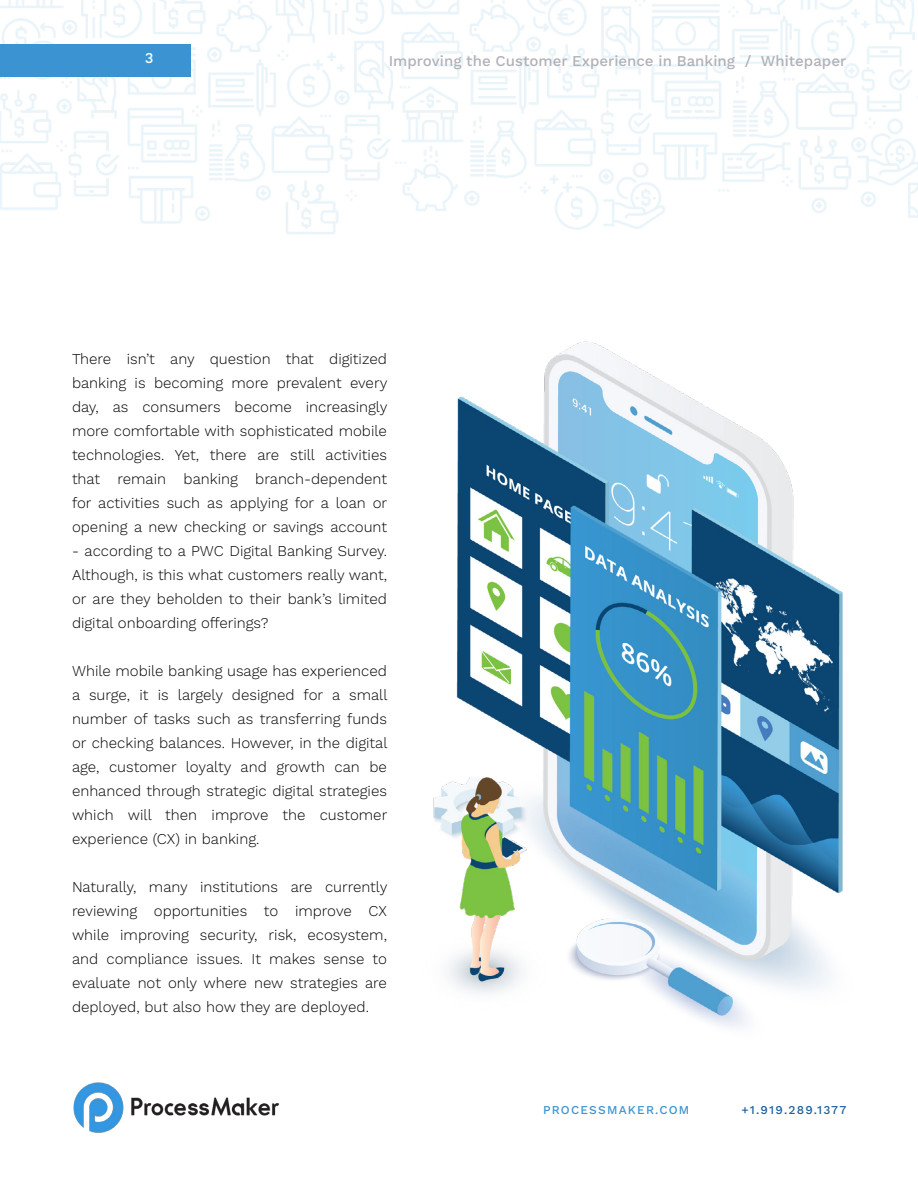
<style>
.page{position:relative;width:918px;height:1188px;background:#fff}
.page>*{position:absolute;margin:0;border:0;box-sizing:border-box;transform-origin:0 0}
.t1{font:300 15px/24px "Work Sans";color:#000;text-align:justify}
.t2{font:500 15px "Work Sans";color:#b0b1b7}
.t3{font:500 15px "Work Sans";color:#fff}
.t4{font:500 12px "Work Sans";letter-spacing:.1em;color:#3b94d1}
.t5{font:500 12px "Work Sans";letter-spacing:.1em;color:#1c609d}
</style>
<div class="page">
<img style="left:0;top:0;width:918px;height:234px">
<div style="left:0;top:44px;width:191px;height:32px;background:#3b94d1"></div>
<img style="left:73px;top:1082px;width:207px;height:51px">
<img style="left:433px;top:341px;width:410px;height:687px">
<p class="t3" style="left:145px;top:49px;width:10px">3</p>
<p class="t2" style="left:389px;top:52px;width:459px">Improving the Customer Experience in Banking / Whitepaper</p>
<p class="t1" style="left:72px;top:347px;width:317px">There isn’t any question that digitized banking is becoming more prevalent every day, as consumers become increasingly more comfortable with sophisticated mobile technologies. Yet, there are still activities that remain banking branch-dependent for activities such as applying for a loan or opening a new checking or savings account</p>
<p class="t1" style="left:72px;top:539px;width:317px">- according to a PWC Digital Banking Survey.<br>Although, is this what customers really want, or are they beholden to their bank’s limited digital onboarding offerings?</p>
<p class="t1" style="left:72px;top:659px;width:317px">While mobile banking usage has experienced a surge, it is largely designed for a small number of tasks such as transferring funds or checking balances. However, in the digital age, customer loyalty and growth can be enhanced through strategic digital strategies which will then improve the customer experience (CX) in banking.</p>
<p class="t1" style="left:72px;top:875px;width:317px">Naturally, many institutions are currently reviewing opportunities to improve CX while improving security, risk, ecosystem, and compliance issues. It makes sense to evaluate not only where new strategies are deployed, but also how they are deployed.</p>
<p class="t4" style="left:543px;top:1103px;width:148px">PROCESSMAKER.COM</p>
<p class="t5" style="left:742px;top:1103px;width:106px">+1.919.289.1377</p>
</div>
